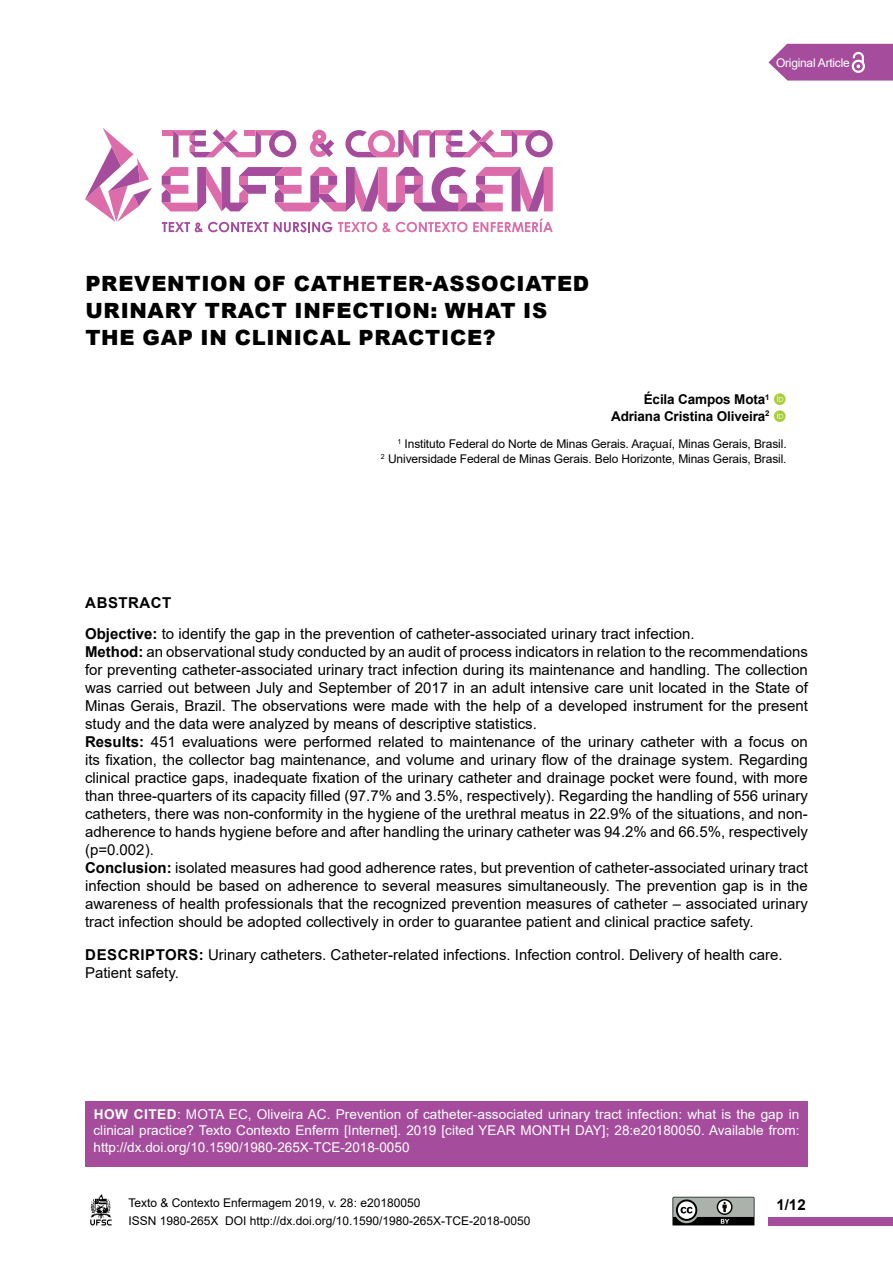
<style>
.page{position:relative;width:893px;height:1263px;background:#fff}
.page>*{position:absolute;margin:0;border:0;box-sizing:border-box;transform-origin:0 0}
.t1{font:900 21px/27px "Arial";letter-spacing:.035em;color:#000}
.t2{font:15px/18px "Arial";color:#000}
.t3{font:700 15px "Arial";color:#000}
.t4{font:13.5px/16.2px "Arial";color:#fff;text-align:justify}
.t5{font:700 13.5px/16.5px "Arial";letter-spacing:-.01em;color:#000;text-align:right}
.t6{font:12px/18px "Arial";letter-spacing:-.01em;color:#000}
.t7{font:12px "Arial";letter-spacing:-.02em;color:#fff}
.s1{font-weight:700}
</style>
<div class="page">
<div style="left:769px;top:1217px;width:124px;height:8px;background:#a54d9c"></div>
<svg style="left:90px;top:1194px;width:22px;height:31px"></svg>
<svg style="left:162px;top:167px;width:391px;height:45px"></svg>
<div style="left:162px;top:130px;width:11px;height:6px;background:#dd6daa"></div>
<svg style="left:173px;top:129px;width:123px;height:28px"></svg>
<svg style="left:310px;top:129px;width:243px;height:28px"></svg>
<svg style="left:162px;top:222px;width:106px;height:10px"></svg>
<svg style="left:274px;top:222px;width:58px;height:10px"></svg>
<svg style="left:338px;top:222px;width:129px;height:10px"></svg>
<svg style="left:473px;top:219px;width:80px;height:13px"></svg>
<svg style="left:85px;top:128px;width:67px;height:94px"></svg>
<svg style="left:768px;top:44px;width:125px;height:37px;background:#af61a7"></svg>
<svg style="left:672px;top:1197px;width:83px;height:29px;background:#777b78"></svg>
<div style="left:85px;top:1101px;width:723px;height:66px;background:#a54d9c"></div>
<h1 class="t1" style="left:85px;top:270px;width:505px">PREVENTION OF CATHETER-ASSOCIATED<br>URINARY TRACT INFECTION: WHAT IS<br>THE GAP IN CLINICAL PRACTICE?</h1>
<p class="t7" style="left:776px;top:54px;width:75px">Original Article</p>
<p class="t5" style="left:611px;top:392px;width:160px">Écila Campos Mota<sup>1<br></sup>Adriana Cristina Oliveira<sup>2</sup></p>
<p class="t6" style="left:381px;top:437px;width:407px;line-height:14.4px;text-align:right"><sup>1</sup> Instituto Federal do Norte de Minas Gerais. Araçuaí, Minas Gerais, Brasil.<br><sup>2</sup> Universidade Federal de Minas Gerais. Belo Horizonte, Minas Gerais, Brasil.</p>
<p class="t2" style="left:85px;top:587px;width:611px;line-height:30.8px"><span class="s1">ABSTRACT<br>Objective:</span> to identify the gap in the prevention of catheter-associated urinary tract infection.</p>
<p class="t2" style="left:85px;top:642px;width:724px"><span class="s1">Method:</span> an observational study conducted by an audit of process indicators in relation to the recommendations for preventing catheter-associated urinary tract infection during its maintenance and handling. The collection was carried out between July and September of 2017 in an adult intensive care unit located in the State of Minas Gerais, Brazil. The observations were made with the help of a developed instrument for the present study and the data were analyzed by means of descriptive statistics.<br><span class="s1">Results:</span> 451 evaluations were performed related to maintenance of the urinary catheter with a focus on its fixation, the collector bag maintenance, and volume and urinary flow of the drainage system. Regarding clinical practice gaps, inadequate fixation of the urinary catheter and drainage pocket were found, with more than three-quarters of its capacity filled (97.7% and 3.5%, respectively). Regarding the handling of 556 urinary catheters, there was non-conformity in the hygiene of the urethral meatus in 22.9% of the situations, and non&shy;adherence to hands hygiene before and after handling the urinary catheter was 94.2% and 66.5%, respectively (p=0.002).<br><span class="s1">Conclusion:</span> isolated measures had good adherence rates, but prevention of catheter-associated urinary tract infection should be based on adherence to several measures simultaneously. The prevention gap is in the awareness of health professionals that the recognized prevention measures of catheter – associated urinary tract infection should be adopted collectively in order to guarantee patient and clinical practice safety.</p>
<p class="t2" style="left:85px;top:945px;width:699px"><span class="s1">DESCRIPTORS:</span> Urinary catheters. Catheter-related infections. Infection control. Delivery of health care.<br>Patient safety.</p>
<p class="t4" style="left:94px;top:1106px;width:708px"><span class="s1">HOW CITED</span>: MOTA EC, Oliveira AC. Prevention of catheter-associated urinary tract infection: what is the gap in clinical practice? Texto Contexto Enferm [Internet]. 2019 [cited YEAR MONTH DAY]; 28:e20180050. Available from: http://dx.doi.org/10.1590/1980-265X-TCE-2018-0050</p>
<p class="t6" style="left:128px;top:1194px;width:404px">Texto &amp; Contexto Enfermagem 2019, v. 28: e20180050<br>ISSN 1980-265X DOI http://dx.doi.org/10.1590/1980-265X-TCE-2018-0050</p>
<p class="t3" style="left:776px;top:1194px;width:31px">1/12</p>
</div>
